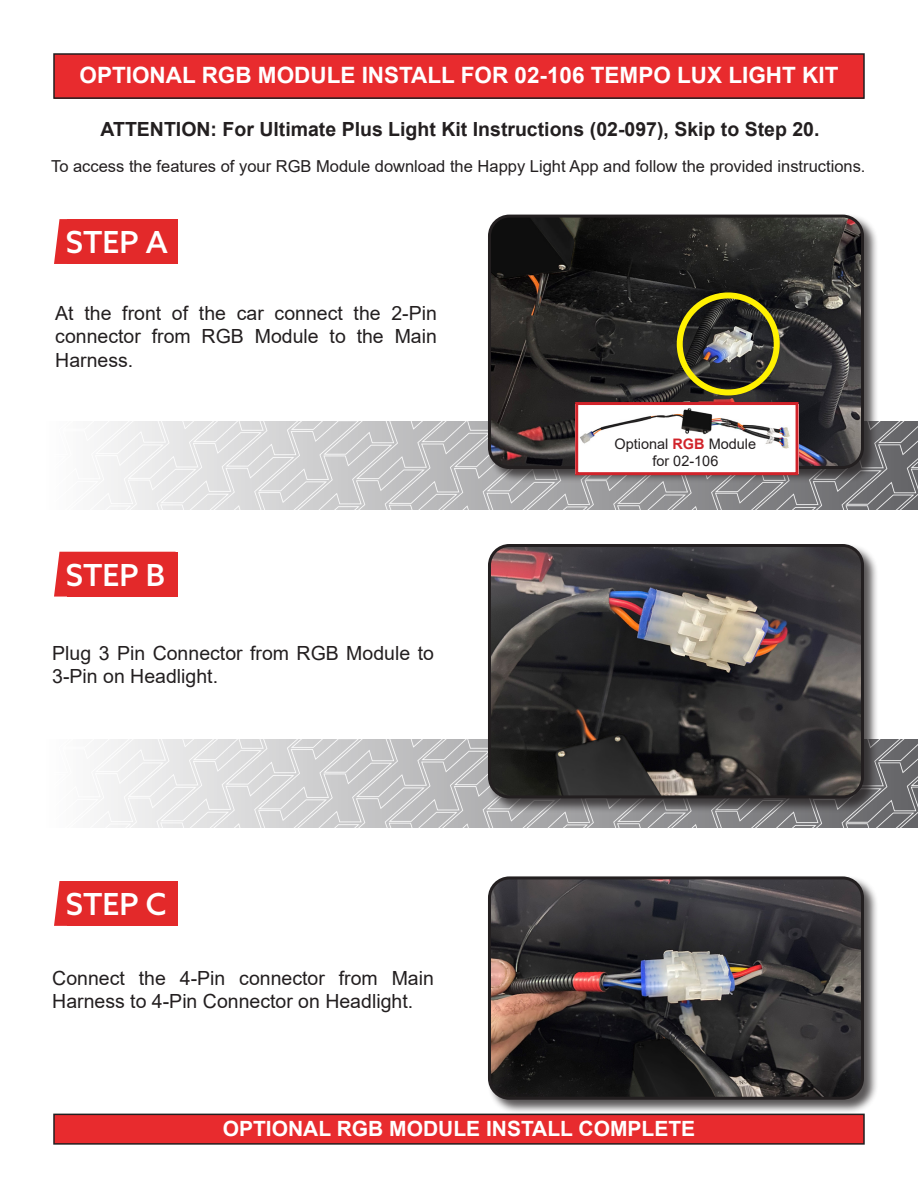
<style>
.page{position:relative;width:918px;height:1188px;background:#fff}
.page>*{position:absolute;margin:0;border:0;box-sizing:border-box;transform-origin:0 0}
.t1{font:500 30.45px "Azo Sans";color:#fff}
.t2{font:700 22.5px "Arial";color:#fff}
.t3{font:700 21px "Arial";color:#fff}
.t4{font:19.5px/23.4px "Arial";color:#231f20}
.t5{font:700 19.5px "Arial";color:#231f20}
.t6{font:16.5px "Arial";color:#231f20}
.t7{font:14.55px "Arial";color:#231f20}
.s1{font-weight:700;color:#d1232a}
</style>
<div class="page">
<img style="left:100px;top:740px;width:818px;height:88px">
<img style="left:100px;top:422px;width:818px;height:88px">
<svg style="left:54px;top:219px;width:13px;height:45px"></svg>
<div style="left:67px;top:219px;width:110px;height:45px;background:#e3292a"></div>
<svg style="left:54px;top:552px;width:13px;height:45px"></svg>
<div style="left:67px;top:552px;width:110px;height:45px;background:#e3292a"></div>
<svg style="left:54px;top:881px;width:13px;height:45px"></svg>
<div style="left:67px;top:881px;width:110px;height:45px;background:#e3292a"></div>
<div style="left:487px;top:213px;width:391px;height:270px;background:#231f20;opacity:.75"></div>
<img style="left:489px;top:216px;width:373px;height:252px">
<div style="left:488px;top:215px;width:376px;height:254px;border:3px solid #231f20;border-radius:20px"></div>
<div style="left:487px;top:543px;width:391px;height:270px;background:#231f20;opacity:.75"></div>
<img style="left:490px;top:546px;width:372px;height:250px">
<div style="left:488px;top:544px;width:376px;height:254px;border:3px solid #231f20;border-radius:20px"></div>
<div style="left:487px;top:875px;width:391px;height:239px;background:#231f20;opacity:.75"></div>
<img style="left:489px;top:878px;width:373px;height:220px">
<div style="left:488px;top:876px;width:376px;height:224px;border:3px solid #231f20;border-radius:20px"></div>
<div style="left:54px;top:54px;width:810px;height:44px;background:#e82b2e"></div>
<div style="left:53px;top:53px;width:812px;height:46px;border:2px solid #231f20"></div>
<img style="left:579px;top:406px;width:216px;height:65px">
<div style="left:575px;top:402px;width:224px;height:73px;border:3px solid #d1232a"></div>
<div style="left:677px;top:292px;width:103px;height:103px;border:6px solid #fff101;border-radius:50%"></div>
<div style="left:54px;top:1114px;width:810px;height:30px;background:#e82b2e"></div>
<div style="left:53px;top:1114px;width:812px;height:31px;border:2px solid #231f20"></div>
<p class="t2" style="left:80px;top:59px;width:760px">OPTIONAL RGB MODULE INSTALL FOR 02-106 TEMPO LUX LIGHT KIT</p>
<p class="t5" style="left:100px;top:115px;width:721px">ATTENTION: For Ultimate Plus Light Kit Instructions (02-097), Skip to Step 20.</p>
<p class="t6" style="left:51px;top:155px;width:816px">To access the features of your RGB Module download the Happy Light App and follow the provided instructions.</p>
<p class="t1" style="left:66px;top:222px;width:104px">STEP A</p>
<p class="t4" style="left:55px;top:301px;width:383px;text-align:justify">At the front of the car connect the 2-Pin connector from RGB Module to the Main Harness.</p>
<p class="t1" style="left:66px;top:555px;width:101px">STEP B</p>
<p class="t4" style="left:52px;top:641px;width:383px">Plug 3 Pin Connector from RGB Module to<br>3-Pin on Headlight.</p>
<p class="t1" style="left:66px;top:884px;width:102px">STEP C</p>
<p class="t4" style="left:52px;top:966px;width:383px">Connect the 4-Pin connector from Main<br>Harness to 4-Pin Connector on Headlight.</p>
<p class="t7" style="left:615px;top:434px;width:143px">Optional <span class="s1">RGB</span> Module</p>
<p class="t7" style="left:652px;top:451px;width:68px">for 02-106</p>
<p class="t3" style="left:223px;top:1114px;width:474px">OPTIONAL RGB MODULE INSTALL COMPLETE</p>
</div>
